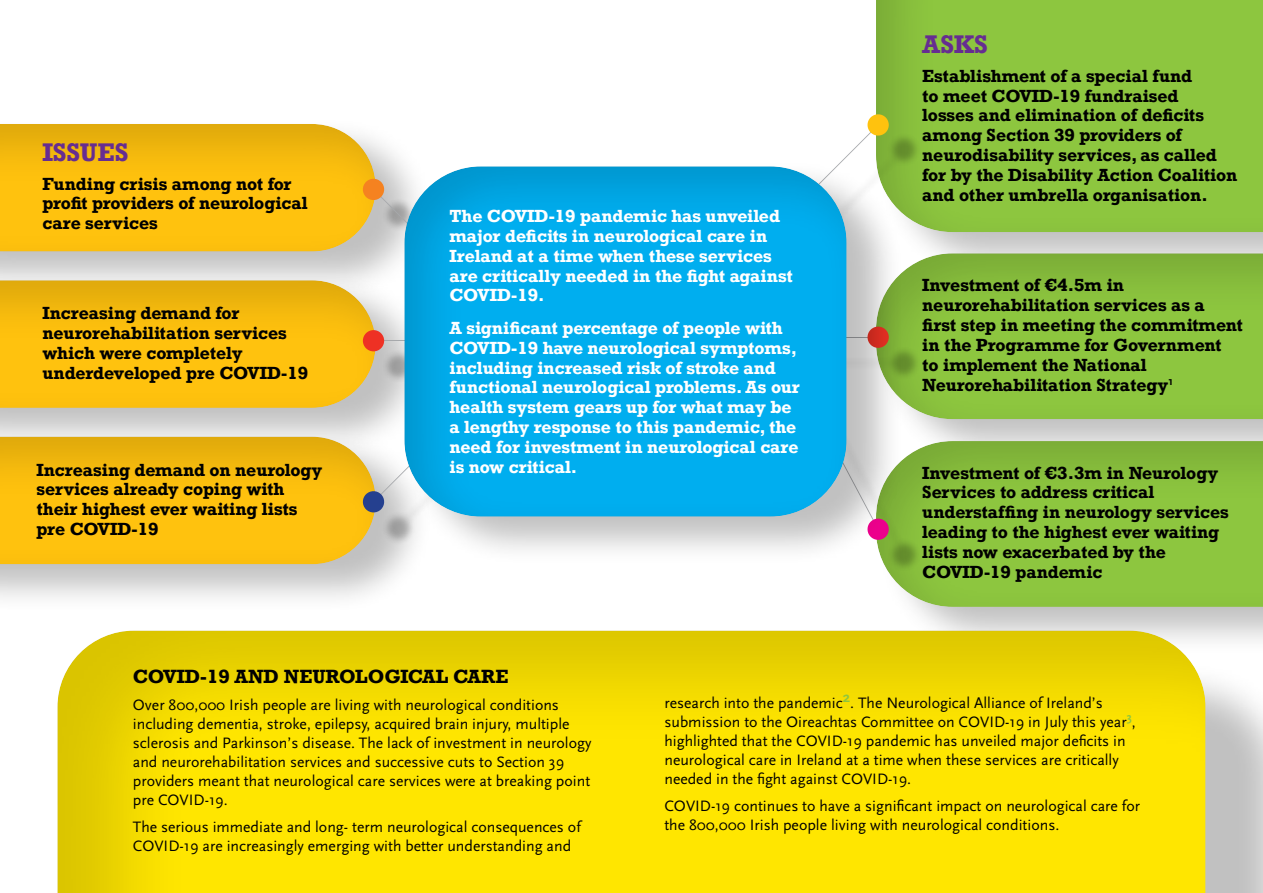
<style>
.page{position:relative;width:1263px;height:893px;background:#fff}
.page>*{position:absolute;margin:0;border:0;box-sizing:border-box;transform-origin:0 0}
.t1{font:700 24px "Rockwell";color:#662d91}
.t2{font:700 18px "Rockwell";color:#000}
.t3{font:700 16.5px/19.8px "Rockwell";letter-spacing:-.01em;color:#000}
.t4{font:700 16.5px/19.8px "Rockwell";color:#fff}
.t5{font:15.75px/18.9px "Scala Sans";color:#000}
</style>
<div class="page">
<div style="left:0;top:117px;width:433px;height:184px;background:#000;opacity:.25"></div>
<div style="left:0;top:124px;width:376px;height:130px;background:#000;opacity:.15"></div>
<div style="left:0;top:273px;width:433px;height:184px;background:#000;opacity:.25"></div>
<div style="left:0;top:280px;width:376px;height:130px;background:#000;opacity:.15"></div>
<div style="left:0;top:430px;width:433px;height:184px;background:#000;opacity:.25"></div>
<div style="left:0;top:431px;width:376px;height:135px;background:#000;opacity:.15"></div>
<div style="left:877px;top:0;width:386px;height:282px;background:#000;opacity:.25"></div>
<div style="left:873px;top:0;width:390px;height:234px;background:#8dc63f"></div>
<div style="left:877px;top:246px;width:386px;height:223px;background:#000;opacity:.25"></div>
<div style="left:874px;top:247px;width:389px;height:174px;background:#000;opacity:.15"></div>
<div style="left:877px;top:434px;width:386px;height:223px;background:#000;opacity:.25"></div>
<div style="left:873px;top:436px;width:390px;height:174px;background:#000;opacity:.15"></div>
<div style="left:711px;top:133px;width:210px;height:209px;background:#000;opacity:.25"></div>
<svg style="left:362px;top:178px;width:40px;height:335px"></svg>
<div style="left:382px;top:349px;width:111px;height:35px;background:#000;opacity:.25"></div>
<hr style="left:377px;top:340px;width:85px;height:1px;background:#a7a9ac">
<div style="left:363px;top:330px;width:21px;height:21px;background:#ee3124;border-radius:50%"></div>
<div style="left:774px;top:316px;width:147px;height:256px;background:#000;opacity:.25"></div>
<svg style="left:711px;top:113px;width:179px;height:47px"></svg>
<div style="left:809px;top:345px;width:112px;height:35px;background:#000;opacity:.25"></div>
<div style="left:406px;top:160px;width:499px;height:406px;background:#000;opacity:.25"></div>
<div style="left:402px;top:160px;width:445px;height:357px;background:#000;opacity:.15"></div>
<div style="left:88px;top:661px;width:1175px;height:232px;background:#000;opacity:.25"></div>
<div style="left:55px;top:630px;width:1151px;height:263px;background:#000;opacity:.15"></div>
<h1 class="t1" style="left:43px;top:137px;width:88px">ISSUES</h1>
<p class="t3" style="left:43px;top:173px;width:267px">Funding crisis among not for profit providers of neurological care services</p>
<p class="t3" style="left:43px;top:303px;width:267px">Increasing demand for neurorehabilitation services which were completely underdeveloped pre COVID-19</p>
<p class="t3" style="left:37px;top:459px;width:287px">Increasing demand on neurology services already coping with their highest ever waiting lists pre COVID-19</p>
<p class="t4" style="left:449px;top:206px;width:345px">The COVID-19 pandemic has unveiled major deficits in neurological care in<br>Ireland at a time when these services are critically needed in the fight against<br>COVID-19.</p>
<p class="t4" style="left:449px;top:318px;width:352px">A significant percentage of people with COVID-19 have neurological symptoms, including increased risk of stroke and functional neurological problems. As our health system gears up for what may be a lengthy response to this pandemic, the need for investment in neurological care is now critical.</p>
<h1 class="t1" style="left:922px;top:29px;width:67px">ASKS</h1>
<p class="t3" style="left:922px;top:66px;width:316px">Establishment of a special fund<br>to meet COVID-19 fundraised<br>losses and elimination of deficits among Section 39 providers of neurodisability services, as called for by the Disability Action Coalition and other umbrella organisation.</p>
<p class="t3" style="left:922px;top:275px;width:322px">Investment of €4.5m in neurorehabilitation services as a first step in meeting the commitment in the Programme for Government<br>to implement the National<br>Neurorehabilitation Strategy<sup>1</sup></p>
<p class="t3" style="left:922px;top:462px;width:308px">Investment of €3.3m in Neurology<br>Services to address critical understaffing in neurology services leading to the highest ever waiting lists now exacerbated by the<br>COVID-19 pandemic</p>
<p class="t2" style="left:133px;top:664px;width:377px">COVID-19 AND NEUROLOGICAL CARE</p>
<p class="t5" style="left:133px;top:696px;width:460px">Over 800,000 Irish people are living with neurological conditions including dementia, stroke, epilepsy, acquired brain injury, multiple sclerosis and Parkinson’s disease. The lack of investment in neurology and neurorehabilitation services and successive cuts to Section 39 providers meant that neurological care services were at breaking point pre COVID-19.</p>
<p class="t5" style="left:133px;top:818px;width:449px">The serious immediate and long- term neurological consequences of<br>COVID-19 are increasingly emerging with better understanding and</p>
<p class="t5" style="left:664px;top:694px;width:473px">research into the pandemic<sup>2</sup>. The Neurological Alliance of Ireland’s submission to the Oireachtas Committee on COVID-19 in July this year<sup>3</sup>, highlighted that the COVID-19 pandemic has unveiled major deficits in neurological care in Ireland at a time when these services are critically needed in the fight against COVID-19.</p>
<p class="t5" style="left:664px;top:797px;width:477px">COVID-19 continues to have a significant impact on neurological care for the 800,000 Irish people living with neurological conditions.</p>
</div>
